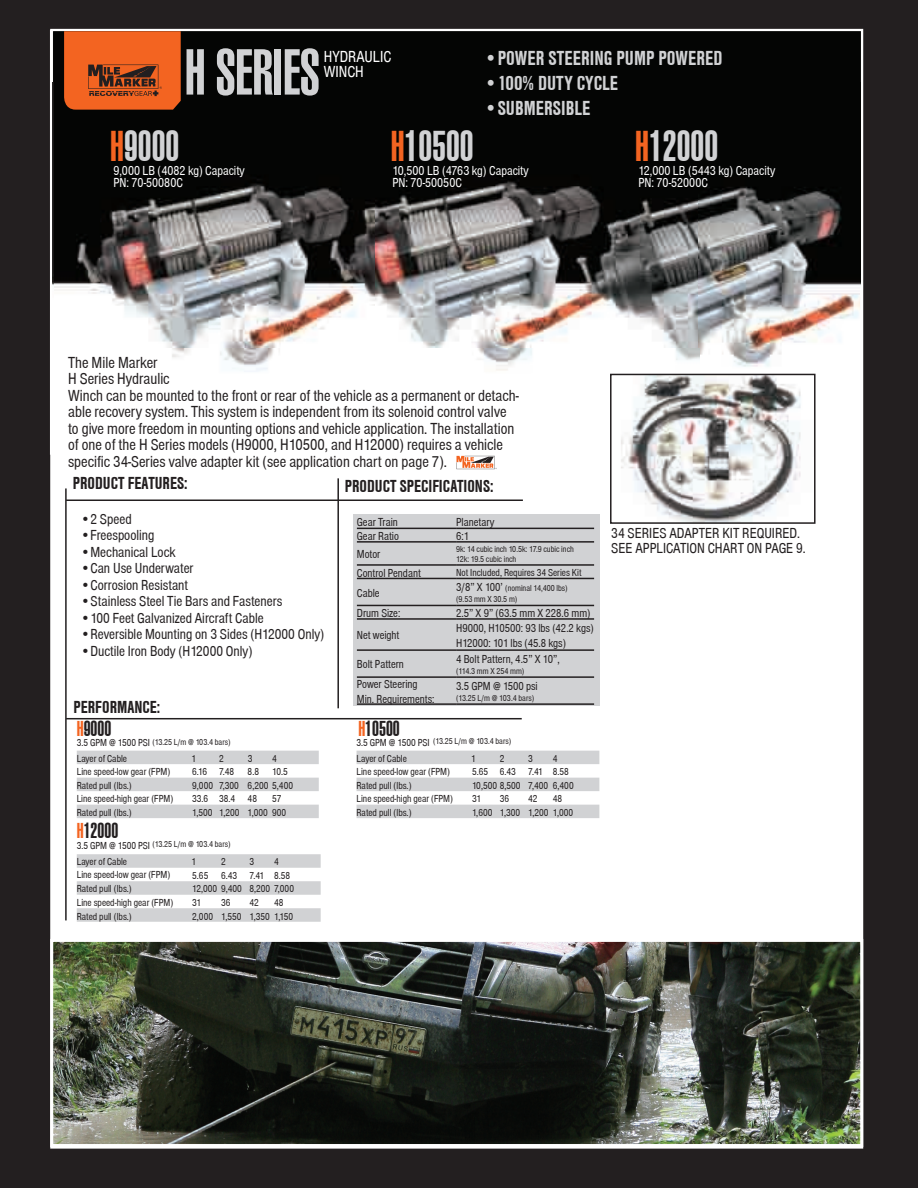
<style>
.page{position:relative;width:918px;height:1188px;background:#231f20}
.page>*{position:absolute;margin:0;border:0;box-sizing:border-box;transform-origin:0 0}
.t1{font:900 extra-condensed 63px "Swiss 911 BT";color:#d1d2d4}
.t2{font:900 extra-condensed 42px "Swiss 911 BT";color:#d1d2d4}
.t3{font:700 condensed 21px "Nimbus San T";color:#d1d2d4}
.t4{font:900 extra-condensed 21px "Swiss 911 BT";color:#231f20}
.t5{font:700 condensed 18px "Nimbus San T";color:#231f20}
.t6{font:condensed 16.5px/16.5px "Nimbus San T";color:#231f20}
.t7{font:condensed 16.5px/15px "Nimbus San T";color:#fff}
.t8{font:condensed 15px/15px "Nimbus San T";color:#231f20}
.t9{font:condensed 13.5px/12px "Nimbus San T";color:#fff}
.t10{font:condensed 12px/14.4px "Nimbus San T";color:#231f20}
.t11{font:condensed 10.5px/16px "Nimbus San T";color:#231f20}
.t12{font:condensed 9px/10.8px "Nimbus San T";color:#231f20}
.s1{color:#f36421}
.s2{font-size:12px}
</style>
<div class="page">
<div style="left:50px;top:29px;width:813px;height:1120px;background:#fff"></div>
<img style="left:54px;top:83px;width:806px;height:369px">
<div style="left:53px;top:33px;width:807px;height:50px;background:#040504"></div>
<img style="left:53px;top:83px;width:1px;height:369px">
<hr style="left:65px;top:488px;width:2px;height:432px;background:#231f20">
<div style="left:354px;top:514px;width:246px;height:191px;background:#d1d2d4"></div>
<hr style="left:66px;top:500px;width:457px;height:1px;background:#231f20">
<hr style="left:66px;top:718px;width:456px;height:1px;background:#231f20">
<hr style="left:337px;top:478px;width:2px;height:230px;background:#231f20">
<img style="left:54px;top:943px;width:805px;height:200px">
<div style="left:50px;top:939px;width:813px;height:208px;border:3px solid #fff"></div>
<svg style="left:456px;top:456px;width:40px;height:13px"></svg>
<hr style="left:357px;top:528px;width:99px;height:1px;background:#231f20">
<hr style="left:456px;top:528px;width:138px;height:1px;background:#231f20">
<hr style="left:357px;top:541px;width:99px;height:2px;background:#231f20">
<hr style="left:456px;top:541px;width:138px;height:2px;background:#231f20">
<hr style="left:357px;top:564px;width:99px;height:2px;background:#231f20">
<hr style="left:456px;top:564px;width:138px;height:2px;background:#231f20">
<hr style="left:357px;top:578px;width:99px;height:1px;background:#231f20">
<hr style="left:456px;top:578px;width:138px;height:1px;background:#231f20">
<hr style="left:357px;top:605px;width:99px;height:1px;background:#231f20">
<hr style="left:456px;top:605px;width:138px;height:1px;background:#231f20">
<hr style="left:357px;top:618px;width:99px;height:2px;background:#231f20">
<hr style="left:456px;top:618px;width:138px;height:2px;background:#231f20">
<hr style="left:357px;top:649px;width:99px;height:2px;background:#231f20">
<hr style="left:456px;top:649px;width:138px;height:2px;background:#231f20">
<hr style="left:357px;top:676px;width:99px;height:2px;background:#231f20">
<hr style="left:357px;top:703px;width:99px;height:2px;background:#231f20">
<hr style="left:456px;top:676px;width:138px;height:2px;background:#231f20">
<hr style="left:456px;top:703px;width:138px;height:2px;background:#231f20">
<img style="left:613px;top:377px;width:200px;height:144px">
<div style="left:610px;top:374px;width:206px;height:150px;border:2px solid #231f20"></div>
<svg style="left:77px;top:751px;width:242px;height:67px;background:#e3e4e5"></svg>
<svg style="left:357px;top:751px;width:242px;height:67px;background:#e3e4e5"></svg>
<svg style="left:77px;top:854px;width:244px;height:68px;background:#e3e4e5"></svg>
<svg style="left:64px;top:31px;width:117px;height:79px;background:#d65a20"></svg>
<p class="t1" style="left:185px;top:38px;width:136px">H SERIES</p>
<p class="t7" style="left:324px;top:49px;width:69px">HYDRAULIC<br>WINCH</p>
<p class="t3" style="left:484px;top:46px;width:240px">•POWER STEERING PUMP POWERED</p>
<p class="t3" style="left:484px;top:71px;width:136px">•100% DUTY CYCLE</p>
<p class="t3" style="left:484px;top:97px;width:108px">•SUBMERSIBLE</p>
<p class="t2" style="left:110px;top:123px;width:71px"><span class="s1">H</span>9000</p>
<p class="t9" style="left:113px;top:165px;width:133px">9,000 LB (4082 kg) Capacity<br>PN: 70-50080C</p>
<p class="t2" style="left:391px;top:123px;width:84px"><span class="s1">H</span>10500</p>
<p class="t9" style="left:392px;top:165px;width:138px">10,500 LB (4763 kg) Capacity<br>PN: 70-50050C</p>
<p class="t2" style="left:635px;top:123px;width:84px"><span class="s1">H</span>12000</p>
<p class="t9" style="left:638px;top:165px;width:138px">12,000 LB (5443 kg) Capacity<br>PN: 70-52000C</p>
<p class="t6" style="left:68px;top:354px;width:452px">The Mile Marker<br>H Series Hydraulic<br>Winch can be mounted to the front or rear of the vehicle as a permanent or detach&shy;able recovery system. This system is independent from its solenoid control valve to give more freedom in mounting options and vehicle application. The installation of one of the H Series models (H9000, H10500, and H12000) requires a vehicle specific 34-Series valve adapter kit (see application chart on page 7).</p>
<p class="t5" style="left:345px;top:476px;width:150px">PRODUCT SPECIFICATIONS:</p>
<p class="t5" style="left:73px;top:473px;width:116px">PRODUCT FEATURES:</p>
<p class="t8" style="left:80px;top:512px;width:53px">•2 Speed</p>
<p class="t8" style="left:80px;top:528px;width:76px">•Freespooling</p>
<p class="t8" style="left:80px;top:545px;width:97px">•Mechanical Lock</p>
<p class="t8" style="left:80px;top:561px;width:115px">•Can Use Underwater</p>
<p class="t8" style="left:80px;top:578px;width:109px">•Corrosion Resistant</p>
<p class="t8" style="left:80px;top:594px;width:203px">•Stainless Steel Tie Bars and Fasteners</p>
<p class="t8" style="left:80px;top:611px;width:185px">•100 Feet Galvanized Aircraft Cable</p>
<p class="t8" style="left:80px;top:627px;width:245px">•Reversible Mounting on 3 Sides (H12000 Only)</p>
<p class="t8" style="left:80px;top:644px;width:174px">•Ductile Iron Body (H12000 Only)</p>
<p class="t10" style="left:357px;top:515px;width:43px">Gear Train</p>
<p class="t10" style="left:456px;top:515px;width:40px">Planetary</p>
<p class="t10" style="left:357px;top:529px;width:44px">Gear Ratio</p>
<p class="t10" style="left:456px;top:529px;width:15px">6:1</p>
<p class="t10" style="left:357px;top:547px;width:25px">Motor</p>
<p class="t12" style="left:456px;top:543px;width:119px">9k: 14 cubic inch 10.5k: 17.9 cubic inch<br>12k: 19.5 cubic inch</p>
<p class="t10" style="left:357px;top:566px;width:66px">Control Pendant</p>
<p class="t11" style="left:456px;top:565px;width:127px">Not Included, Requires 34 Series Kit</p>
<p class="t10" style="left:357px;top:586px;width:24px">Cable</p>
<p class="t12" style="left:456px;top:583px;width:113px"><span class="s2">3/8” X 100’</span> (nominal 14,400 lbs) (9.53 mm X 30.5 m)</p>
<p class="t10" style="left:357px;top:606px;width:45px">Drum Size:</p>
<p class="t10" style="left:456px;top:606px;width:136px">2.5” X 9” (63.5 mm X 228.6 mm)</p>
<p class="t10" style="left:357px;top:628px;width:44px">Net weight</p>
<p class="t10" style="left:456px;top:621px;width:139px">H9000, H10500: 93 lbs (42.2 kgs)<br>H12000: 101 lbs (45.8 kgs)</p>
<p class="t10" style="left:357px;top:658px;width:49px">Bolt Pattern</p>
<p class="t10" style="left:456px;top:652px;width:105px">4 Bolt Pattern, 4.5” X 10”,</p>
<p class="t12" style="left:456px;top:666px;width:70px">(114.3 mm X 254 mm)</p>
<p class="t10" style="left:357px;top:677px;width:79px">Power Steering<br>Min. Requirements:</p>
<p class="t10" style="left:456px;top:679px;width:83px">3.5 GPM @ 1500 psi</p>
<p class="t12" style="left:456px;top:693px;width:80px">(13.25 L/m @ 103.4 bars)</p>
<p class="t5" style="left:73px;top:697px;width:88px">PERFORMANCE:</p>
<p class="t4" style="left:77px;top:717px;width:36px"><span class="s1">H</span>9000</p>
<p class="t4" style="left:358px;top:717px;width:43px"><span class="s1">H</span>10500</p>
<p class="t12" style="left:152px;top:736px;width:80px">(13.25 L/m @ 103.4 bars)</p>
<p class="t12" style="left:433px;top:736px;width:80px">(13.25 L/m @ 103.4 bars)</p>
<p class="t11" style="left:77px;top:734px;width:75px">3.5 GPM @ 1500 PSI<br>Layer of Cable</p>
<p class="t11" style="left:357px;top:734px;width:75px">3.5 GPM @ 1500 PSI<br>Layer of Cable</p>
<p class="t11" style="left:192px;top:750px;width:6px">1</p>
<p class="t11" style="left:219px;top:750px;width:6px">2</p>
<p class="t11" style="left:248px;top:750px;width:6px">3</p>
<p class="t11" style="left:272px;top:750px;width:6px">4</p>
<p class="t11" style="left:471px;top:750px;width:6px">1</p>
<p class="t11" style="left:500px;top:750px;width:6px">2</p>
<p class="t11" style="left:528px;top:750px;width:6px">3</p>
<p class="t11" style="left:553px;top:750px;width:6px">4</p>
<p class="t11" style="left:77px;top:763px;width:95px">Line speed-low gear (FPM)</p>
<p class="t11" style="left:192px;top:764px;width:44px">6.16 7.48</p>
<p class="t11" style="left:248px;top:764px;width:13px">8.8</p>
<p class="t11" style="left:272px;top:764px;width:17px">10.5</p>
<p class="t11" style="left:77px;top:777px;width:57px">Rated pull (lbs.)</p>
<p class="t11" style="left:192px;top:777px;width:102px">9,000 7,300 6,200 5,400</p>
<p class="t11" style="left:77px;top:791px;width:98px">Line speed-high gear (FPM)</p>
<p class="t11" style="left:192px;top:791px;width:66px">33.6 38.4 48</p>
<p class="t11" style="left:272px;top:791px;width:11px">57</p>
<p class="t11" style="left:77px;top:805px;width:57px">Rated pull (lbs.)</p>
<p class="t11" style="left:192px;top:805px;width:96px">1,500 1,200 1,000 900</p>
<p class="t4" style="left:77px;top:819px;width:43px"><span class="s1">H</span>12000</p>
<p class="t12" style="left:152px;top:839px;width:80px">(13.25 L/m @ 103.4 bars)</p>
<p class="t11" style="left:77px;top:838px;width:75px">3.5 GPM @ 1500 PSI<br>Layer of Cable</p>
<p class="t11" style="left:192px;top:854px;width:6px">1</p>
<p class="t11" style="left:221px;top:854px;width:6px">2</p>
<p class="t11" style="left:250px;top:854px;width:6px">3</p>
<p class="t11" style="left:274px;top:854px;width:6px">4</p>
<p class="t11" style="left:77px;top:867px;width:95px">Line speed-low gear (FPM)</p>
<p class="t11" style="left:192px;top:867px;width:99px">5.65 6.43 7.41 8.58</p>
<p class="t11" style="left:77px;top:881px;width:57px">Rated pull (lbs.)</p>
<p class="t11" style="left:192px;top:881px;width:103px">12,000 9,400 8,200 7,000</p>
<p class="t11" style="left:77px;top:894px;width:98px">Line speed-high gear (FPM)</p>
<p class="t11" style="left:192px;top:894px;width:11px">31</p>
<p class="t11" style="left:221px;top:894px;width:11px">36</p>
<p class="t11" style="left:250px;top:894px;width:11px">42</p>
<p class="t11" style="left:274px;top:894px;width:11px">48</p>
<p class="t11" style="left:77px;top:908px;width:57px">Rated pull (lbs.)</p>
<p class="t11" style="left:192px;top:908px;width:102px">2,000 1,550 1,350 1,150</p>
<p class="t11" style="left:357px;top:763px;width:95px">Line speed-low gear (FPM)</p>
<p class="t11" style="left:472px;top:764px;width:98px">5.65 6.43 7.41 8.58</p>
<p class="t11" style="left:357px;top:777px;width:57px">Rated pull (lbs.)</p>
<p class="t11" style="left:472px;top:777px;width:103px">10,500 8,500 7,400 6,400</p>
<p class="t11" style="left:357px;top:791px;width:98px">Line speed-high gear (FPM)</p>
<p class="t11" style="left:472px;top:791px;width:11px">31</p>
<p class="t11" style="left:500px;top:791px;width:11px">36</p>
<p class="t11" style="left:528px;top:791px;width:11px">42</p>
<p class="t11" style="left:553px;top:791px;width:11px">48</p>
<p class="t11" style="left:357px;top:805px;width:57px">Rated pull (lbs.)</p>
<p class="t11" style="left:472px;top:805px;width:103px">1,600 1,300 1,200 1,000</p>
<p class="t8" style="left:611px;top:526px;width:196px">34 SERIES ADAPTER KIT REQUIRED.<br>SEE APPLICATION CHART ON PAGE 9.</p>
</div>
